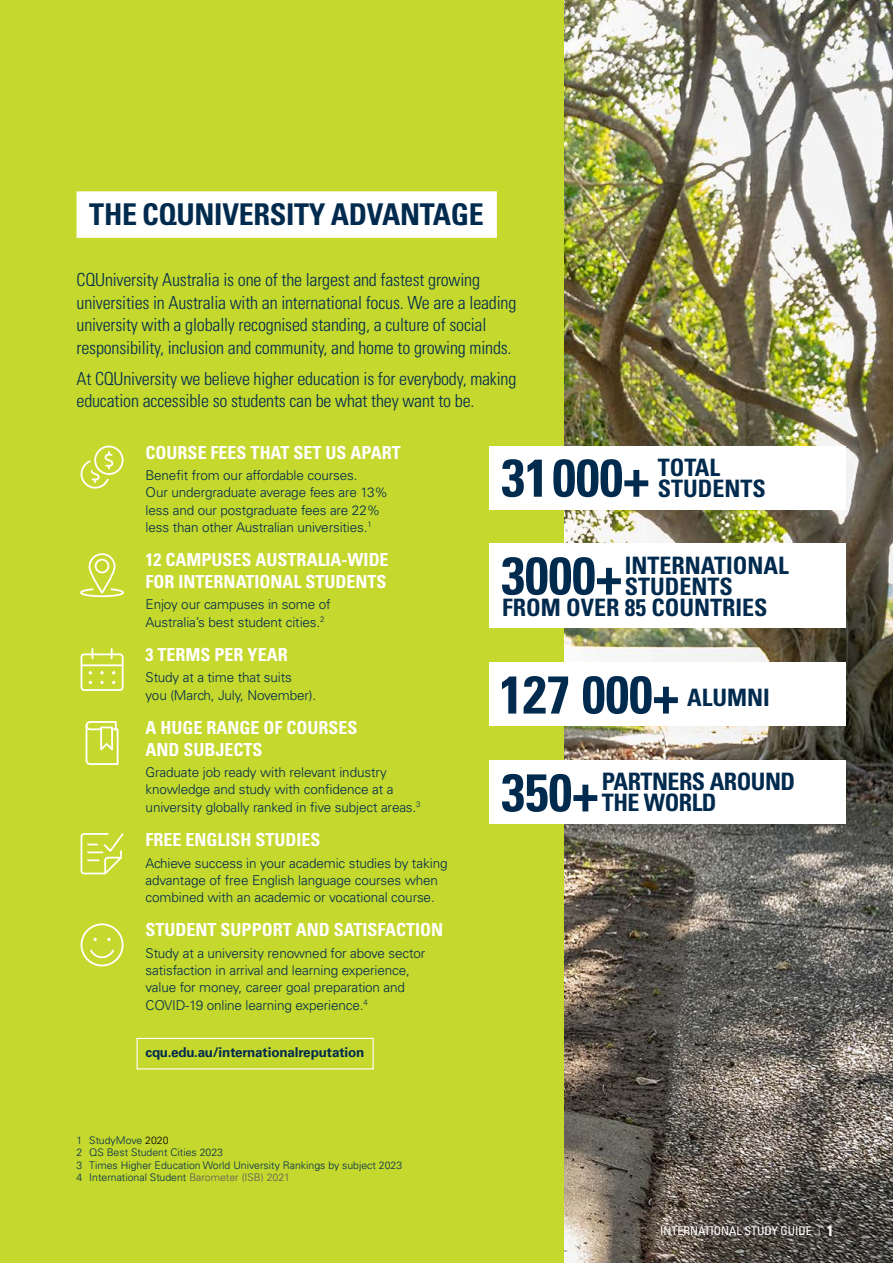
<style>
.page{position:relative;width:893px;height:1263px;background:#fff}
.page>*{position:absolute;margin:0;border:0;box-sizing:border-box;transform-origin:0 0}
.t1{font:700 condensed 53.1px "Univers LT Std";color:#002a4e}
.t2{font:700 condensed 30px "Univers LT Std";letter-spacing:-.01em;color:#002a4e}
.t3{font:700 condensed 24px "Univers LT Std";color:#002a4e}
.t4{font:700 condensed 24px/21px "Univers LT Std";letter-spacing:-.02em;color:#002a4e}
.t5{font:300 condensed 18px/22.5px "Univers LT Std";letter-spacing:-.01em;color:#002a4e}
.t6{font:700 condensed 18px/21.6px "Univers LT Std";color:#fff}
.t7{font:300 13.5px/17.2px "Univers LT Std";letter-spacing:-.01em;color:#002a4e}
.t8{font:700 13.5px "Univers LT Std";letter-spacing:-.01em;color:#002a4e}
.t9{font:condensed 12px "Univers LT Std";color:#fff}
.t10{font:300 10.5px/12.6px "Univers LT Std";color:#002a4e}
.s1{font-size:53.1px}
.s2{font-size:24px}
.s3{color:#000}
.s4{color:#58595b}
.s5{font-weight:100;font-stretch:ultra-condensed;font-size:13.5px}
.s6{font-weight:700;font-size:15px}
</style>
<div class="page">
<img style="left:563px;top:0;width:330px;height:1263px">
<div style="left:0;top:0;width:563px;height:1263px;background:#c4d82e"></div>
<div style="left:77px;top:191px;width:420px;height:47px;background:#fff"></div>
<div style="left:137px;top:1038px;width:237px;height:31px;border:1px solid #fff"></div>
<div style="left:94px;top:446px;width:30px;height:29px;border:2px solid #fff;border-radius:50%"></div>
<svg style="left:81px;top:452px;width:33px;height:37px"></svg>
<div style="left:95px;top:559px;width:14px;height:14px;border:2px solid #fff;border-radius:50%"></div>
<div style="left:89px;top:553px;width:27px;height:40px;border:2px solid #fff;border-radius:13px"></div>
<svg style="left:80px;top:587px;width:44px;height:10px"></svg>
<div style="left:81px;top:653px;width:43px;height:38px;border:2px solid #fff;border-radius:3px"></div>
<hr style="left:81px;top:664px;width:42px;height:2px;background:#fff">
<svg style="left:111px;top:649px;width:2px;height:9px"></svg>
<svg style="left:100px;top:681px;width:4px;height:3px"></svg>
<svg style="left:86px;top:721px;width:33px;height:44px"></svg>
<svg style="left:81px;top:833px;width:43px;height:41px"></svg>
<div style="left:81px;top:923px;width:43px;height:43px;border:2px solid #fff;border-radius:50%"></div>
<svg style="left:107px;top:938px;width:4px;height:3px"></svg>
<svg style="left:90px;top:949px;width:24px;height:10px"></svg>
<div style="left:489px;top:446px;width:357px;height:63px;background:#fff"></div>
<div style="left:489px;top:543px;width:357px;height:85px;background:#fff"></div>
<div style="left:489px;top:662px;width:357px;height:64px;background:#fff"></div>
<div style="left:489px;top:760px;width:357px;height:64px;background:#fff"></div>
<h2 class="t2" style="left:89px;top:196px;width:396px">THE CQUNIVERSITY ADVANTAGE</h2>
<p class="t5" style="left:77px;top:268px;width:441px">CQUniversity Australia is one of the largest and fastest growing universities in Australia with an international focus. We are a leading university with a globally recognised standing, a culture of social responsibility, inclusion and community, and home to growing minds.</p>
<h3 class="t5" style="left:77px;top:367px;width:441px">At CQUniversity we believe higher education is for everybody, making education accessible so students can be what they want to be.</h3>
<h3 class="t6" style="left:146px;top:441px;width:257px">COURSE FEES THAT SET US APART</h3>
<p class="t7" style="left:146px;top:467px;width:244px">Benefit from our affordable courses.<br>Our undergraduate average fees are 13% less and our postgraduate fees are 22% less than other Australian universities.<sup>1</sup></p>
<h3 class="t6" style="left:146px;top:549px;width:245px">12 CAMPUSES AUSTRALIA‑WIDE<br>FOR INTERNATIONAL STUDENTS</h3>
<p class="t7" style="left:146px;top:596px;width:187px">Enjoy our campuses in some of<br>Australia’s best student cities.<sup>2</sup></p>
<h3 class="t6" style="left:146px;top:644px;width:144px">3 TERMS PER YEAR</h3>
<p class="t7" style="left:146px;top:669px;width:172px">Study at a time that suits you (March, July, November).</p>
<h3 class="t6" style="left:146px;top:717px;width:214px">A HUGE RANGE OF COURSES<br>AND SUBJECTS</h3>
<p class="t7" style="left:146px;top:764px;width:276px">Graduate job ready with relevant industry knowledge and study with confidence at a university globally ranked in five subject areas.<sup>3</sup></p>
<h3 class="t6" style="left:146px;top:829px;width:177px">FREE ENGLISH STUDIES</h3>
<p class="t7" style="left:146px;top:854px;width:303px">Achieve success in your academic studies by taking advantage of free English language courses when combined with an academic or vocational course.</p>
<h3 class="t6" style="left:146px;top:919px;width:299px">STUDENT SUPPORT AND SATISFACTION</h3>
<p class="t7" style="left:146px;top:944px;width:281px">Study at a university renowned for above sector satisfaction in arrival and learning experience, value for money, career goal preparation and COVID‑19 online learning experience.<sup>4</sup></p>
<p class="t8" style="left:146px;top:1044px;width:220px">cqu.edu.au/internationalreputation</p>
<h1 class="t1" style="left:501px;top:445px;width:220px">31000+ <sup>TOTAL</sup></h1>
<h3 class="t3" style="left:658px;top:473px;width:110px">STUDENTS</h3>
<h3 class="t3" style="left:501px;top:550px;width:289px"><span class="s1">3000+</span> INTERNATIONAL</h3>
<h3 class="t3" style="left:625px;top:571px;width:110px">STUDENTS</h3>
<h3 class="t3" style="left:502px;top:592px;width:267px">FROM OVER 85 COUNTRIES</h3>
<h1 class="t1" style="left:499px;top:662px;width:272px">127 000+ <span class="s2">ALUMNI</span></h1>
<h3 class="t4" style="left:602px;top:771px;width:195px;text-indent:-100px"><span class="s1">350+</span> PARTNERS AROUND<br>THE WORLD</h3>
<p class="t10" style="left:77px;top:1133px;width:327px">1 StudyMove <span class="s3">2020<br></span>2 QS Best Student Cities 2023<br>3 Times Higher Education World University Rankings by subject 2023<br>4 International Student <span class="s4">Barometer (ISB) 2021</span></p>
<p class="t9" style="left:660px;top:1223px;width:175px">INTERNATIONAL STUDY GUIDE <span class="s5">|</span> <span class="s6">1</span></p>
</div>
